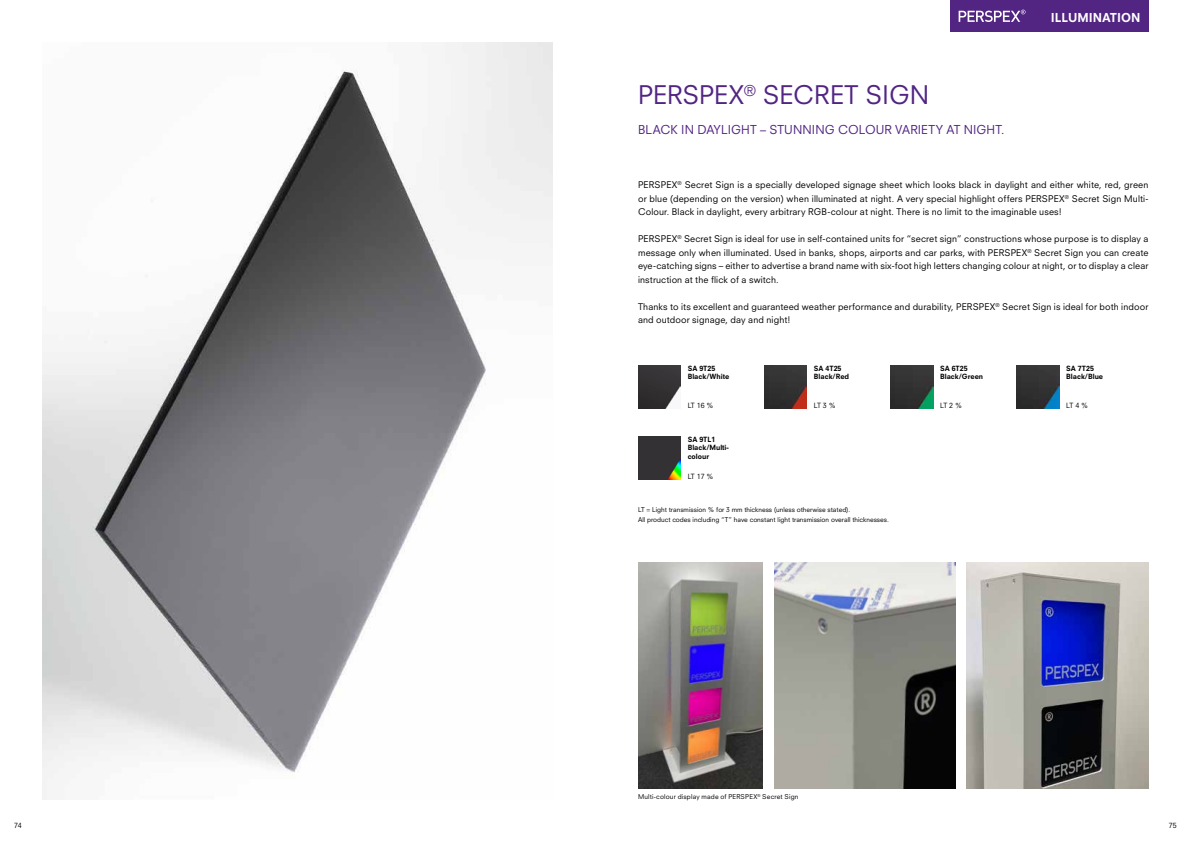
<style>
.page{position:relative;width:1191px;height:842px;background:#fff}
.page>*{position:absolute;margin:0;border:0;box-sizing:border-box;transform-origin:0 0}
.t1{font:25px "Neuzeit SLT Std";color:#522583}
.t2{font:12px "Neuzeit SLT Std";letter-spacing:.005em;color:#522583}
.t3{font:800 12px "Neuzeit SLT Std";color:#fff}
.t4{font:9px/13.5px "Neuzeit SLT Std";letter-spacing:.015em;color:#000;text-align:justify}
.t5{font:800 7px/8.4px "Neuzeit SLT Std";color:#000}
.t6{font:7px "Neuzeit SLT Std";letter-spacing:-.09em;color:#000}
.t7{font:6.5px/9.3px "Neuzeit SLT Std";color:#000}
.t8{font:6.5px "Neuzeit SLT Std";letter-spacing:.025em;color:#000}
</style>
<div class="page">
<img style="left:774px;top:562px;width:181px;height:227px">
<div style="left:950px;top:0;width:198px;height:31px;background:#522583"></div>
<svg style="left:958px;top:10px;width:67px;height:12px"></svg>
<img style="left:43px;top:43px;width:510px;height:756px">
<img style="left:638px;top:562px;width:125px;height:227px">
<img style="left:967px;top:562px;width:181px;height:227px">
<img style="left:638px;top:437px;width:42px;height:42px">
<img style="left:638px;top:366px;width:42px;height:42px">
<img style="left:1016px;top:366px;width:43px;height:42px">
<img style="left:890px;top:366px;width:43px;height:42px">
<img style="left:764px;top:366px;width:43px;height:42px">
<h1 class="t1" style="left:638px;top:79px;width:293px">PERSPEX<sup>®</sup> SECRET SIGN</h1>
<h2 class="t2" style="left:638px;top:122px;width:368px">BLACK IN DAYLIGHT – STUNNING COLOUR VARIETY AT NIGHT.</h2>
<h2 class="t3" style="left:1050px;top:10px;width:91px">ILLUMINATION</h2>
<p class="t4" style="left:638px;top:178px;width:512px">PERSPEX<sup>®</sup> Secret Sign is a specially developed signage sheet which looks black in daylight and either white, red, green or blue (depending on the version) when illuminated at night. A very special highlight offers PERSPEX<sup>®</sup> Secret Sign Multi-Colour. Black in daylight, every arbitrary RGB-colour at night. There is no limit to the imaginable uses!</p>
<p class="t4" style="left:638px;top:232px;width:512px">PERSPEX<sup>®</sup> Secret Sign is ideal for use in self-contained units for “secret sign” constructions whose purpose is to display a message only when illuminated. Used in banks, shops, airports and car parks, with PERSPEX<sup>®</sup> Secret Sign you can create eye-catching signs – either to advertise a brand name with six-foot high letters changing colour at night, or to display a clear instruction at the fl ick of a switch.</p>
<p class="t4" style="left:638px;top:300px;width:512px">Thanks to its excellent and guaranteed weather performance and durability, PERSPEX<sup>®</sup> Secret Sign is ideal for both indoor and outdoor signage, day and night!</p>
<p class="t5" style="left:687px;top:364px;width:43px">SA 9T25<br>Black/White</p>
<p class="t6" style="left:687px;top:401px;width:27px">LT 16 %</p>
<p class="t5" style="left:814px;top:364px;width:37px">SA 4T25<br>Black/Red</p>
<p class="t6" style="left:814px;top:401px;width:23px">LT 3 %</p>
<p class="t5" style="left:687px;top:435px;width:43px">SA 9TL1<br>Black/Multi&shy;colour</p>
<p class="t6" style="left:687px;top:472px;width:27px">LT 17 %</p>
<p class="t7" style="left:638px;top:505px;width:252px">LT = Light transmission % for 3 mm thickness (unless otherwise stated).<br>All product codes including “T” have constant light transmission overall thicknesses.</p>
<p class="t5" style="left:940px;top:364px;width:45px">SA 6T25<br>Black/Green</p>
<p class="t6" style="left:940px;top:401px;width:23px">LT 2 %</p>
<p class="t5" style="left:1066px;top:364px;width:38px">SA 7T25<br>Black/Blue</p>
<p class="t6" style="left:1066px;top:401px;width:23px">LT 4 %</p>
<p class="t8" style="left:638px;top:793px;width:162px">Multi-colour display made of PERSPEX<sup>®</sup> Secret Sign</p>
<p class="t6" style="left:14px;top:821px;width:9px">74</p>
<p class="t6" style="left:1168px;top:821px;width:9px">75</p>
</div>
